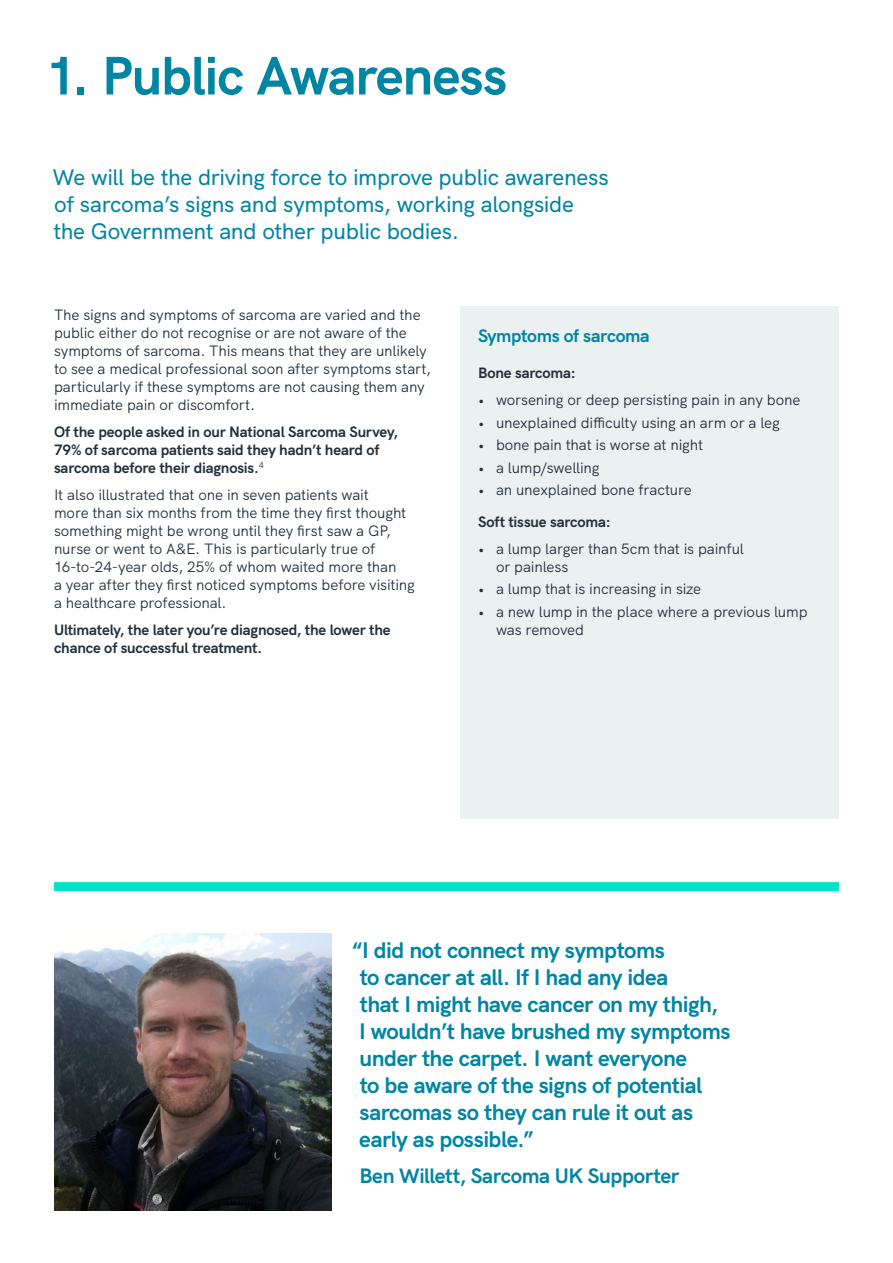
<style>
.page{position:relative;width:893px;height:1263px;background:#fff}
.page>*{position:absolute;margin:0;border:0;box-sizing:border-box;transform-origin:0 0}
.t1{font:700 54px "HK Grotesk";letter-spacing:-.02em;color:#0085a3}
.t2{font:700 22.5px/27px "HK Grotesk";letter-spacing:-.02em;color:#0085a3}
.t3{font:500 22.5px/27px "HK Grotesk";letter-spacing:-.015em;color:#0085a3}
.t4{font:700 20.85px "HK Grotesk";letter-spacing:-.02em;color:#0085a3}
.t5{font:700 18px "HK Grotesk";letter-spacing:-.02em;color:#0085a3}
.t6{font:15px/18px "HK Grotesk";letter-spacing:-.01em;color:#25303b}
.t7{font:700 15px/18px "HK Grotesk";letter-spacing:-.01em;color:#25303b}
</style>
<div class="page">
<div style="left:54px;top:882px;width:785px;height:9px;background:#00e3c7"></div>
<img style="left:54px;top:933px;width:277px;height:277px">
<div style="left:460px;top:306px;width:379px;height:512px;background:#ebf1f1"></div>
<h1 class="t1" style="left:45px;top:34px;width:463px">1. Public Awareness</h1>
<h2 class="t3" style="left:52px;top:161px;width:558px">We will be the driving force to improve public awareness of sarcoma’s signs and symptoms, working alongside the Government and other public bodies.</h2>
<p class="t6" style="left:54px;top:304px;width:379px">The signs and symptoms of sarcoma are varied and the public either do not recognise or are not aware of the symptoms of sarcoma. This means that they are unlikely to see a medical professional soon after symptoms start, particularly if these symptoms are not causing them any immediate pain or discomfort.</p>
<p class="t7" style="left:54px;top:421px;width:346px">Of the people asked in our National Sarcoma Survey,<br>79% of sarcoma patients said they hadn’t heard of sarcoma before their diagnosis.<sup>4</sup></p>
<p class="t6" style="left:54px;top:484px;width:362px">It also illustrated that one in seven patients wait<br>more than six months from the time they first thought something might be wrong until they first saw a GP, nurse or went to A&amp;E. This is particularly true of 16-to-24-year olds, 25% of whom waited more than<br>a year after they first noticed symptoms before visiting a healthcare professional.</p>
<p class="t7" style="left:54px;top:619px;width:338px">Ultimately, the later you’re diagnosed, the lower the chance of successful treatment.</p>
<p class="t5" style="left:478px;top:322px;width:173px">Symptoms of sarcoma</p>
<p class="t7" style="left:478px;top:362px;width:99px">Bone sarcoma:</p>
<p class="t6" style="left:478px;top:389px;width:324px">• worsening or deep persisting pain in any bone</p>
<p class="t6" style="left:478px;top:412px;width:303px">• unexplained difficulty using an arm or a leg</p>
<p class="t6" style="left:478px;top:434px;width:227px">• bone pain that is worse at night</p>
<p class="t6" style="left:478px;top:457px;width:123px">• a lump/swelling</p>
<p class="t6" style="left:478px;top:479px;width:215px">• an unexplained bone fracture</p>
<p class="t7" style="left:478px;top:511px;width:134px">Soft tissue sarcoma:</p>
<p class="t6" style="left:496px;top:538px;width:249px;text-indent:-18px">• a lump larger than 5cm that is painful or painless</p>
<p class="t6" style="left:478px;top:578px;width:225px">• a lump that is increasing in size</p>
<p class="t6" style="left:496px;top:601px;width:313px;text-indent:-18px">• a new lump in the place where a previous lump was removed</p>
<p class="t2" style="left:359px;top:934px;width:373px;text-indent:-7px">“I did not connect my symptoms<br>to cancer at all. If I had any idea<br>that I might have cancer on my thigh,<br>I wouldn’t have brushed my symptoms under the carpet. I want everyone<br>to be aware of the signs of potential sarcomas so they can rule it out as early as possible.”</p>
<h3 class="t4" style="left:359px;top:1160px;width:321px">Ben Willett, Sarcoma UK Supporter</h3>
</div>
